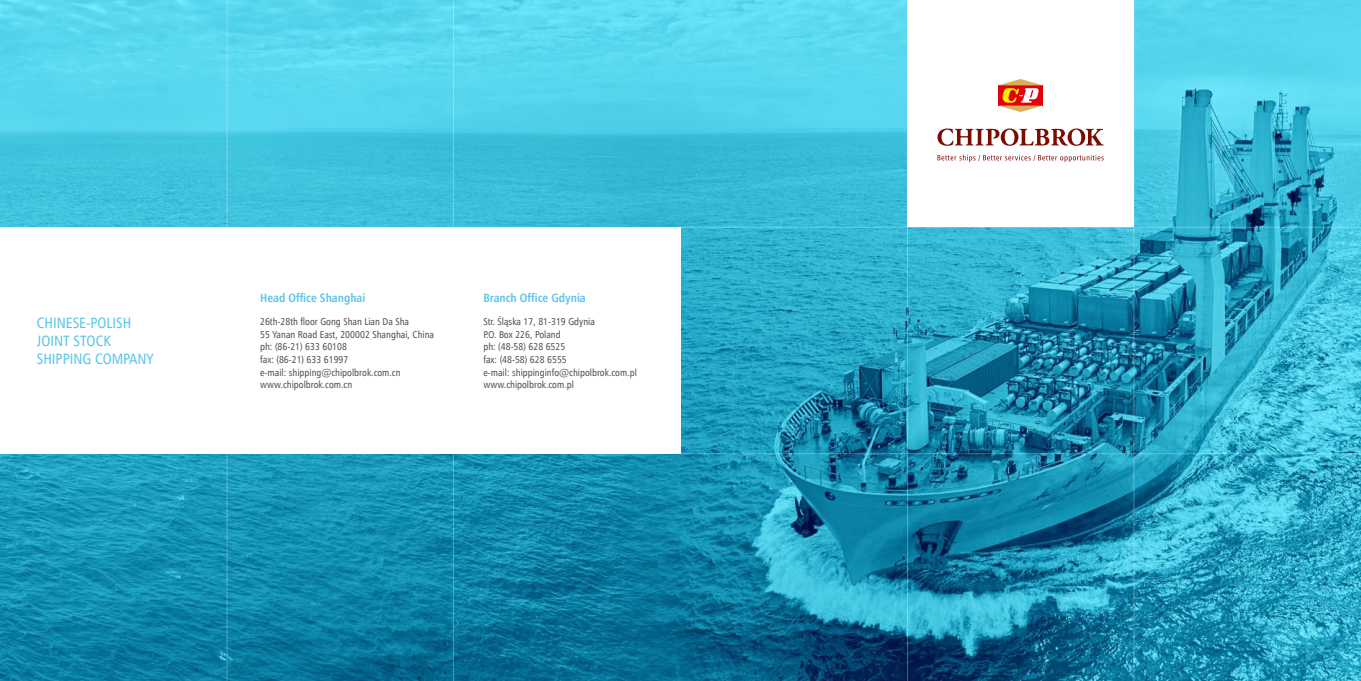
<style>
.page{position:relative;width:1361px;height:681px;background:#fff}
.page>*{position:absolute;margin:0;border:0;box-sizing:border-box;transform-origin:0 0}
.t1{font:15px/18px "Humnst 777 Cn EU";color:#5cc5ea}
.t2{font:12px "Humnst 777 Cn EU Bold";color:#5cc5ea}
.t3{font:10px/12.5px "Humnst 777 Cn EU";color:#565655}
</style>
<div class="page">
<img style="left:0;top:0;width:1361px;height:680px">
<hr style="left:227px;top:0;width:1px;height:680px;background:#fff">
<hr style="left:453px;top:0;width:1px;height:680px;background:#fff">
<div style="left:0;top:227px;width:680px;height:226px;background:#fff"></div>
<div style="left:907px;top:0;width:227px;height:227px;background:#fff"></div>
<hr style="left:907px;top:0;width:1px;height:680px;background:#fff">
<hr style="left:1133px;top:0;width:1px;height:680px;background:#fff">
<hr style="left:680px;top:453px;width:681px;height:1px;background:#fff">
<hr style="left:680px;top:227px;width:681px;height:1px;background:#fff">
<svg style="left:998px;top:79px;width:45px;height:33px"></svg>
<svg style="left:937px;top:128px;width:166px;height:18px"></svg>
<svg style="left:937px;top:154px;width:166px;height:8px"></svg>
<h1 class="t1" style="left:37px;top:313px;width:118px">CHINESE-POLISH<br>JOINT STOCK<br>SHIPPING COMPANY</h1>
<p class="t2" style="left:260px;top:290px;width:107px">Head Office Shanghai</p>
<p class="t3" style="left:260px;top:315px;width:175px">26th-28th floor Gong Shan Lian Da Sha<br>55 Yanan Road East, 200002 Shanghai, China ph: (86-21) 633 60108<br>fax: (86-21) 633 61997<br>e-mail: shipping@chipolbrok.com.cn www.chipolbrok.com.cn</p>
<p class="t2" style="left:483px;top:290px;width:104px">Branch Office Gdynia</p>
<p class="t3" style="left:483px;top:315px;width:155px">Str. Śląska 17, 81-319 Gdynia<br>P.O. Box 226, Poland<br>ph: (48-58) 628 6525<br>fax: (48-58) 628 6555<br>e-mail: shippinginfo@chipolbrok.com.pl www.chipolbrok.com.pl</p>
</div>
